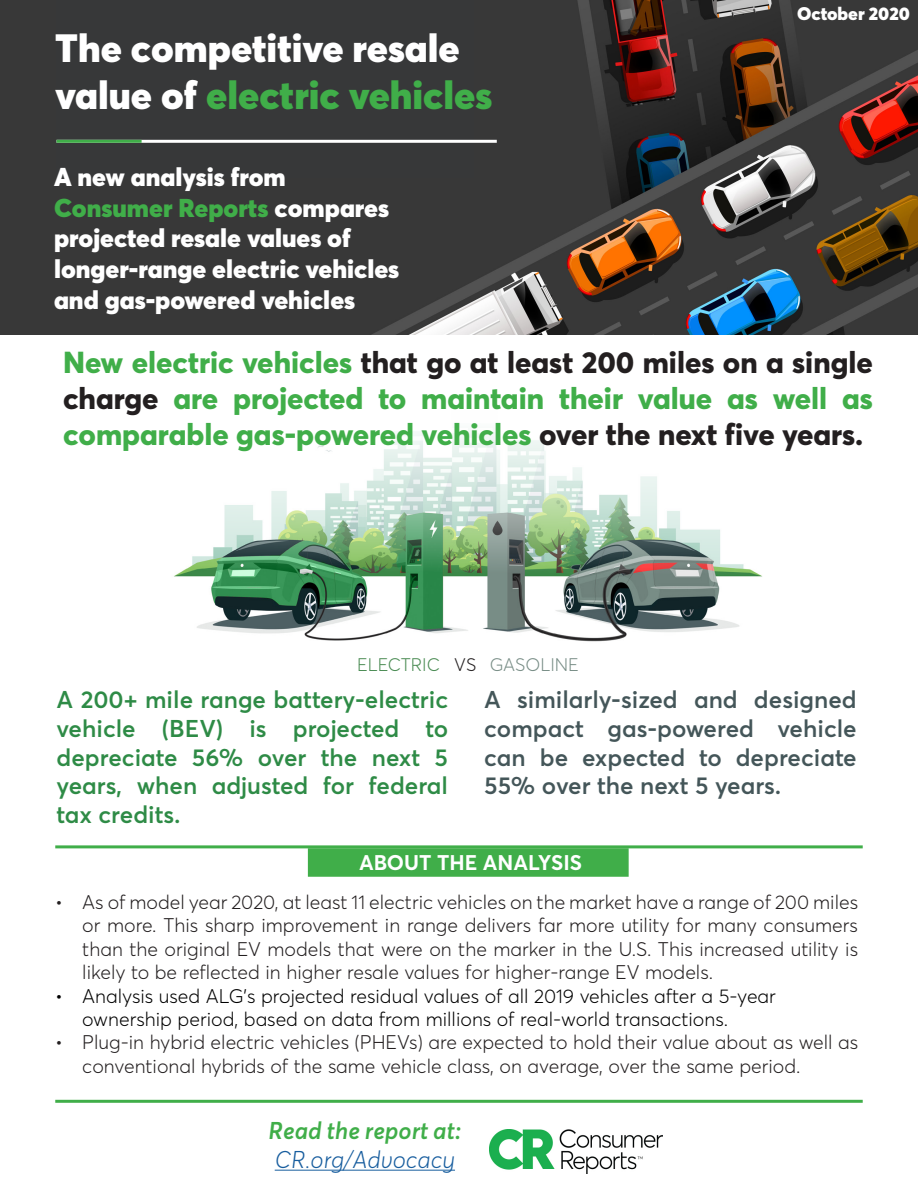
<style>
.page{position:relative;width:918px;height:1188px;background:#fff}
.page>*{position:absolute;margin:0;border:0;box-sizing:border-box;transform-origin:0 0}
.t1{font:900 39px/46.8px "Averta";color:#fff}
.t2{font:800 30px/36px "Averta";color:#40ae49;text-align:justify}
.t3{font:900 25.5px/30.6px "Averta";color:#fff}
.t4{font:600 24px/28.8px "Averta";color:#2e8b46;text-align:justify}
.t5{font:600 24px/28.8px "Averta";color:#445659;text-align:justify}
.t6{font:italic 600 24px "Averta";color:#40ae49}
.t7{font:italic 300 24px "Averta";color:#175d9e}
.t8{font:700 21px "Averta";color:#fff}
.t9{font:300 19.5px/23.4px "Averta";color:#231f20;text-align:justify}
.t10{font:300 19.5px/23.4px "Averta";color:#000}
.t11{font:900 18px "Averta";color:#fff}
.t12{font:300 18px "Averta";color:#4a8b53}
.t13{font:300 18px "Averta";color:#788d86}
.t14{font:300 18px "Averta";color:#231f20}
.s1{color:#40ae49}
.s2{color:#231f20}
</style>
<div class="page">
<hr style="left:55px;top:845px;width:808px;height:3px;background:#40ae49">
<img style="left:174px;top:430px;width:588px;height:212px">
<img style="left:0;top:0;width:918px;height:335px">
<div style="left:57px;top:0;width:417px;height:178px;background:#373839"></div>
<hr style="left:57px;top:140px;width:440px;height:3px;background:#fff">
<hr style="left:57px;top:140px;width:85px;height:3px;background:#40ae49">
<img style="left:490px;top:1129px;width:173px;height:44px">
<hr style="left:55px;top:1100px;width:808px;height:3px;background:#40ae49">
<div style="left:308px;top:848px;width:321px;height:29px;background:#40ae49;border:2px solid #40ae49"></div>
<hr style="left:275px;top:1170px;width:180px;height:1px;background:#175d9e">
<p class="t1" style="left:55px;top:24px;width:439px">The competitive resale value of <span class="s1">electric vehicles</span></p>
<p class="t3" style="left:54px;top:162px;width:347px">A new analysis from<br><span class="s1">Consumer Reports</span> compares projected resale values of longer-range electric vehicles and gas-powered vehicles</p>
<p class="t11" style="left:797px;top:1px;width:114px">October 2020</p>
<p class="t2" style="left:63px;top:344px;width:812px">New electric vehicles <span class="s2">that go at least 200 miles on a single charge</span> are projected to maintain their value as well as comparable gas-powered vehicles <span class="s2">over the next five years.</span></p>
<p class="t12" style="left:357px;top:653px;width:84px">ELECTRIC</p>
<p class="t14" style="left:454px;top:654px;width:24px">VS</p>
<p class="t13" style="left:490px;top:653px;width:91px">GASOLINE</p>
<p class="t4" style="left:57px;top:685px;width:393px">A 200+ mile range battery-electric vehicle (BEV) is projected to depreciate 56% over the next 5 years, when adjusted for federal tax credits.</p>
<p class="t5" style="left:484px;top:685px;width:374px">A similarly-sized and designed compact gas-powered vehicle can be expected to depreciate 55% over the next 5 years.</p>
<p class="t8" style="left:359px;top:849px;width:225px">ABOUT THE ANALYSIS</p>
<p class="t9" style="left:82px;top:890px;width:777px;text-indent:-27px">• As of model year 2020, at least 11 electric vehicles on the market have a range of 200 miles or more. This sharp improvement in range delivers far more utility for many consumers than the original EV models that were on the marker in the U.S. This increased utility is likely to be reflected in higher resale values for higher-range EV models.</p>
<p class="t10" style="left:82px;top:984px;width:695px;text-indent:-27px">• Analysis used ALG’s projected residual values of all 2019 vehicles after a 5-year ownership period, based on data from millions of real-world transactions.</p>
<p class="t9" style="left:82px;top:1031px;width:777px;text-indent:-27px">• Plug-in hybrid electric vehicles (PHEVs) are expected to hold their value about as well as conventional hybrids of the same vehicle class, on average, over the same period.</p>
<p class="t6" style="left:268px;top:1116px;width:195px">Read the report at:</p>
<p class="t7" style="left:275px;top:1145px;width:182px">CR.org/Advocacy</p>
</div>
